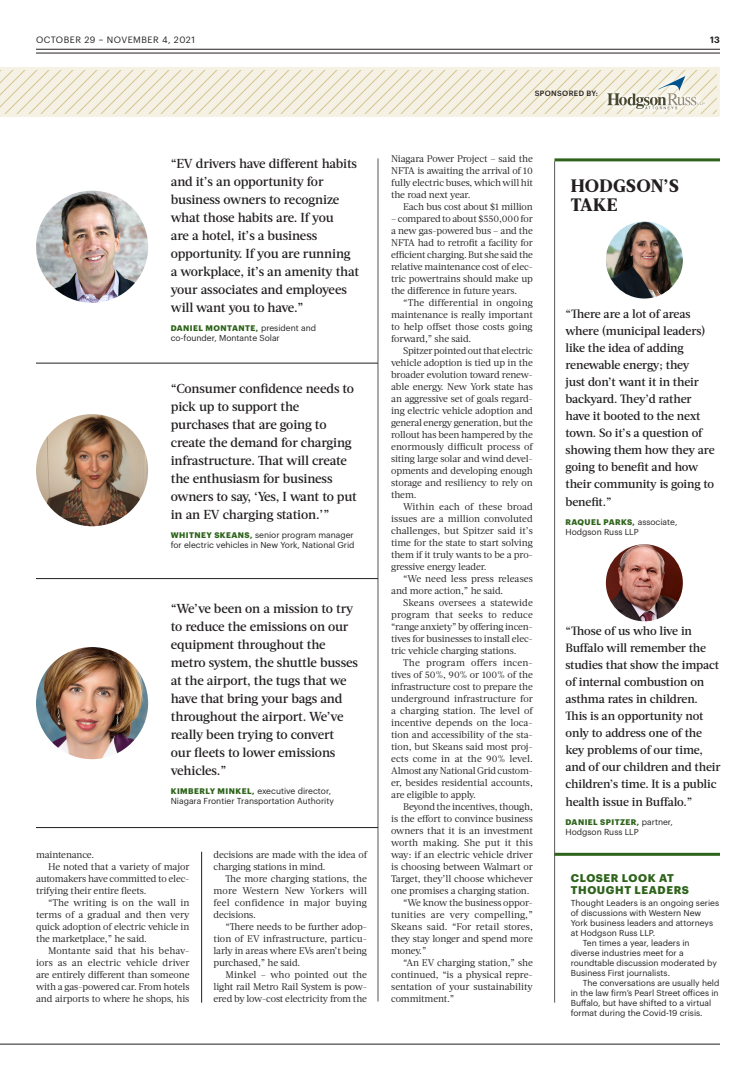
<style>
.page{position:relative;width:756px;height:1080px;background:#fff}
.page>*{position:absolute;margin:0;border:0;box-sizing:border-box;transform-origin:0 0}
.Headline_-_News__18{font:800 18px/19px "Acta";letter-spacing:.005em;color:#231f20}
.Tweet{font:500 13px/18px "Acta";letter-spacing:-.015em;color:#231f20}
.Tweet-2{font:500 12px/17.1px "Acta";letter-spacing:-.015em;color:#231f20}
.Label_-_Briefs{font:700 11px/12px "Graphik";letter-spacing:.055em;color:#2d631a}
.Body_Copy_-_Serif__I{font:9.7px/12px "Acta";letter-spacing:-.01em;color:#231f20;text-align:justify}
.t1{font:9px "Graphik";letter-spacing:.055em;color:#231f20}
.t2{font:600 9px "Graphik";color:#231f20}
.Body_Copy_-_Sans_Ser{font:8.5px/10px "Graphik";color:#231f20}
.Quote_-_Attribution{font:8.5px/10px "Graphik";color:#231f20}
.Quote_-_Attribution-2{font:700 8px "Graphik";letter-spacing:.055em;color:#2d631a}
.Body_Copy_-_Serif__R{font:500 7.5px "Graphik";letter-spacing:.045em;color:#231f20}
.s1{font-weight:400;font-size:8.5px;color:#231f20}
.s2{font-weight:700;font-size:8px;color:#2d631a}
</style>
<div class="page">
<hr style="left:36px;top:49px;width:684px;height:1px;background:#231f20">
<hr style="left:36px;top:53px;width:684px;height:1px;background:#231f20">
<hr style="left:378px;top:158px;width:1px;height:843px;background:#57585a">
<svg style="left:0;top:67px;width:720px;height:50px"></svg>
<div style="left:600px;top:69px;width:112px;height:48px;background:#f5f2e5"></div>
<svg style="left:0;top:68px;width:718px;height:48px;background:#efebda"></svg>
<hr style="left:554px;top:161px;width:1px;height:842px;background:#57585a">
<hr style="left:0;top:1044px;width:720px;height:1px;background:#231f20">
<hr style="left:555px;top:158px;width:165px;height:3px;background:#2d631a">
<hr style="left:555px;top:853px;width:165px;height:3px;background:#2d631a">
<hr style="left:201px;top:852px;width:1px;height:151px;background:#231f20">
<img style="left:606px;top:544px;width:77px;height:77px;border-radius:38px">
<img style="left:606px;top:222px;width:77px;height:77px;border-radius:38px">
<img style="left:36px;top:414px;width:112px;height:112px;border-radius:56px">
<img style="left:36px;top:647px;width:112px;height:112px;border-radius:56px">
<img style="left:36px;top:191px;width:112px;height:112px;border-radius:56px">
<hr style="left:36px;top:363px;width:342px;height:1px;background:#231f20">
<hr style="left:36px;top:578px;width:342px;height:1px;background:#231f20">
<hr style="left:36px;top:827px;width:342px;height:1px;background:#231f20">
<p class="t1" style="left:36px;top:33px;width:160px">OCTOBER 29 – NOVEMBER 4, 2021</p>
<p class="t2" style="left:710px;top:33px;width:11px">13</p>
<p class="Body_Copy_-_Serif__R" style="left:535px;top:88px;width:65px">SPONSORED BY:</p>
<p class="Tweet" style="left:171px;top:155px;width:190px">“EV drivers have different habits and it’s an opportunity for business owners to recognize what those habits are. If you<br>are a hotel, it’s a business opportunity. If you are running a workplace, it’s an amenity that your associates and employees will want you to have.”</p>
<p class="Quote_-_Attribution-2" style="left:171px;top:322px;width:147px">DANIEL MONTANTE, <span class="s1">president and</span></p>
<p class="Quote_-_Attribution" style="left:171px;top:332px;width:111px">co-founder, Montante Solar</p>
<p class="Tweet" style="left:171px;top:379px;width:188px">“Consumer confidence needs to pick up to support the purchases that are going to create the demand for charging infrastructure. That will create the enthusiasm for business owners to say, ‘Yes, I want to put in an EV charging station.’”</p>
<p class="Quote_-_Attribution" style="left:171px;top:529px;width:185px"><span class="s2">WHITNEY SKEANS,</span> senior program manager for electric vehicles in New York, National Grid</p>
<p class="Tweet" style="left:171px;top:599px;width:189px">“We’ve been on a mission to try to reduce the emissions on our equipment throughout the metro system, the shuttle busses at the airport, the tugs that we have that bring your bags and throughout the airport. We’ve really been trying to convert<br>our fleets to lower emissions vehicles.”</p>
<p class="Quote_-_Attribution" style="left:171px;top:785px;width:165px"><span class="s2">KIMBERLY MINKEL,</span> executive director,<br>Niagara Frontier Transportation Authority</p>
<p class="Body_Copy_-_Serif__I" style="left:36px;top:849px;width:60px">maintenance.</p>
<p class="Body_Copy_-_Serif__I" style="left:36px;top:861px;width:155px;text-indent:12px">He noted that a variety of major automakers have committed to elec&shy;trifying their entire fleets.</p>
<p class="Body_Copy_-_Serif__I" style="left:36px;top:897px;width:155px;text-indent:12px">“The writing is on the wall in terms of a gradual and then very quick adoption of electric vehicle in the marketplace,” he said.</p>
<p class="Body_Copy_-_Serif__I" style="left:36px;top:945px;width:155px;text-indent:12px">Montante said that his behav&shy;iors as an electric vehicle driver are entirely different than someone with a gas-powered car. From hotels and airports to where he shops, his</p>
<p class="Body_Copy_-_Serif__I" style="left:213px;top:849px;width:155px">decisions are made with the idea of charging stations in mind.</p>
<p class="Body_Copy_-_Serif__I" style="left:213px;top:873px;width:155px;text-indent:12px">The more charging stations, the more Western New Yorkers will feel confidence in major buying decisions.</p>
<p class="Body_Copy_-_Serif__I" style="left:213px;top:921px;width:155px;text-indent:12px">“There needs to be further adop&shy;tion of EV infrastructure, particu&shy;larly in areas where EVs aren’t being purchased,” he said.</p>
<p class="Body_Copy_-_Serif__I" style="left:213px;top:969px;width:155px;text-indent:12px">Minkel – who pointed out the light rail Metro Rail System is pow&shy;ered by low-cost electricity from the</p>
<p class="Body_Copy_-_Serif__I" style="left:391px;top:153px;width:143px">Niagara Power Project – said the NFTA is awaiting the arrival of 10 fully electric buses, which will hit the road next year.</p>
<p class="Body_Copy_-_Serif__I" style="left:403px;top:201px;width:131px">Each bus cost about $1 million</p>
<p class="Body_Copy_-_Serif__I" style="left:391px;top:213px;width:143px">– compared to about $550,000 for a new gas-powered bus – and the NFTA had to retrofit a facility for efficient charging. But she said the relative maintenance cost of elec&shy;tric powertrains should make up the difference in future years.</p>
<p class="Body_Copy_-_Serif__I" style="left:391px;top:297px;width:143px;text-indent:12px">“The differential in ongoing maintenance is really important to help offset those costs going forward,” she said.</p>
<p class="Body_Copy_-_Serif__I" style="left:391px;top:345px;width:143px;text-indent:12px">Spitzer pointed out that electric vehicle adoption is tied up in the broader evolution toward renew&shy;able energy. New York state has an aggressive set of goals regard&shy;ing electric vehicle adoption and general energy generation, but the rollout has been hampered by the enormously difficult process of siting large solar and wind devel&shy;opments and developing enough storage and resiliency to rely on them.</p>
<p class="Body_Copy_-_Serif__I" style="left:391px;top:501px;width:143px;text-indent:12px">Within each of these broad issues are a million convoluted challenges, but Spitzer said it’s time for the state to start solving them if it truly wants to be a pro&shy;gressive energy leader.</p>
<p class="Body_Copy_-_Serif__I" style="left:391px;top:573px;width:143px;text-indent:12px">“We need less press releases and more action,” he said.</p>
<p class="Body_Copy_-_Serif__I" style="left:391px;top:597px;width:143px;text-indent:12px">Skeans oversees a statewide program that seeks to reduce “range anxiety” by offering incen&shy;tives for businesses to install elec&shy;tric vehicle charging stations.</p>
<p class="Body_Copy_-_Serif__I" style="left:391px;top:657px;width:143px;text-indent:12px">The program offers incen&shy;tives of 50%, 90% or 100% of the infrastructure cost to prepare the underground infrastructure for a charging station. The level of incentive depends on the loca&shy;tion and accessibility of the sta&shy;tion, but Skeans said most proj&shy;ects come in at the 90% level.<br>Almost any National Grid custom&shy;er, besides residential accounts, are eligible to apply.</p>
<p class="Body_Copy_-_Serif__I" style="left:391px;top:801px;width:143px;text-indent:12px">Beyond the incentives, though, is the effort to convince business owners that it is an investment worth making. She put it this way: if an electric vehicle driver is choosing between Walmart or Target, they’ll choose whichever one promises a charging station.</p>
<p class="Body_Copy_-_Serif__I" style="left:391px;top:897px;width:143px;text-indent:12px">“We know the business oppor&shy;tunities are very compelling,” Skeans said. “For retail stores, they stay longer and spend more money.”</p>
<p class="Body_Copy_-_Serif__I" style="left:391px;top:957px;width:143px;text-indent:12px">“An EV charging station,” she continued, “is a physical repre&shy;sentation of your sustainability commitment.”</p>
<p class="Headline_-_News__18" style="left:571px;top:177px;width:110px">HODGSON’S<br>TAKE</p>
<p class="Tweet-2" style="left:566px;top:306px;width:151px">“There are a lot of areas where (municipal leaders) like the idea of adding renewable energy; they<br>just don’t want it in their backyard. They’d rather have it booted to the next town. So it’s a question of showing them how they are going to benefit and how their community is going to benefit.”</p>
<p class="Quote_-_Attribution-2" style="left:566px;top:516px;width:113px">RAQUEL PARKS, <span class="s1">associate,</span></p>
<p class="Quote_-_Attribution" style="left:566px;top:527px;width:75px">Hodgson Russ LLP</p>
<p class="Tweet-2" style="left:566px;top:623px;width:157px">“Those of us who live in<br>Buffalo will remember the studies that show the impact of internal combustion on asthma rates in children.<br>This is an opportunity not only to address one of the key problems of our time, and of our children and their children’s time. It is a public health issue in Buffalo.”</p>
<p class="Quote_-_Attribution-2" style="left:566px;top:816px;width:109px">DANIEL SPITZER, <span class="s1">partner,</span></p>
<p class="Quote_-_Attribution" style="left:566px;top:826px;width:75px">Hodgson Russ LLP</p>
<p class="Label_-_Briefs" style="left:571px;top:871px;width:120px">CLOSER LOOK AT<br>THOUGHT LEADERS</p>
<p class="Body_Copy_-_Sans_Ser" style="left:571px;top:897px;width:150px">Thought Leaders is an ongoing series of discussions with Western New<br>York business leaders and attorneys at Hodgson Russ LLP.</p>
<p class="Body_Copy_-_Sans_Ser" style="left:571px;top:937px;width:148px;text-indent:12px">Ten times a year, leaders in diverse industries meet for a roundtable discussion moderated by<br>Business First journalists.</p>
<p class="Body_Copy_-_Sans_Ser" style="left:571px;top:977px;width:150px;text-indent:12px">The conversations are usually held in the law firm’s Pearl Street offices in Buffalo, but have shifted to a virtual format during the Covid-19 crisis.</p>
</div>
